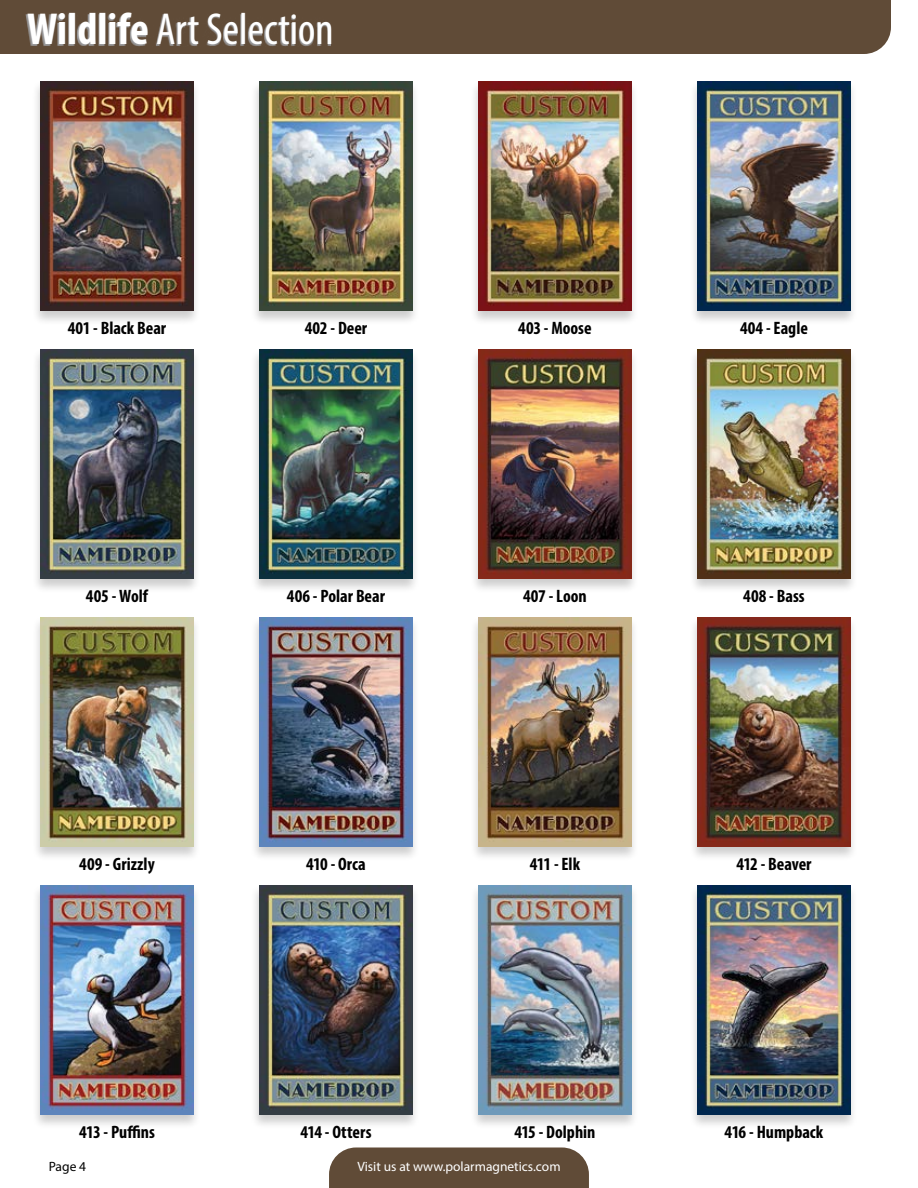
<style>
.page{position:relative;width:918px;height:1188px;background:#fff}
.page>*{position:absolute;margin:0;border:0;box-sizing:border-box;transform-origin:0 0}
.t1{font:condensed 45px "Myriad Pro";color:#fff}
.t2{font:700 condensed 18px "Myriad Pro";color:#000}
.t3{font:13.5px "Myriad Pro";color:#fff}
.t4{font:13.5px "Myriad Pro";color:#000}
.s1{font-weight:700}
</style>
<div class="page">
<div style="left:0;top:0;width:891px;height:54px;background:#604b37"></div>
<div style="left:32px;top:80px;width:168px;height:246px;background:#000;opacity:.2"></div>
<img style="left:41px;top:81px;width:153px;height:230px">
<div style="left:32px;top:348px;width:168px;height:246px;background:#000;opacity:.2"></div>
<img style="left:41px;top:349px;width:153px;height:230px">
<div style="left:32px;top:615px;width:168px;height:247px;background:#000;opacity:.2"></div>
<img style="left:41px;top:617px;width:153px;height:230px">
<div style="left:32px;top:883px;width:168px;height:247px;background:#000;opacity:.2"></div>
<img style="left:41px;top:885px;width:153px;height:230px">
<div style="left:251px;top:80px;width:168px;height:246px;background:#000;opacity:.2"></div>
<img style="left:259px;top:81px;width:154px;height:230px">
<div style="left:251px;top:348px;width:168px;height:246px;background:#000;opacity:.2"></div>
<img style="left:259px;top:349px;width:154px;height:230px">
<div style="left:251px;top:615px;width:168px;height:247px;background:#000;opacity:.2"></div>
<img style="left:259px;top:617px;width:154px;height:230px">
<div style="left:251px;top:883px;width:168px;height:247px;background:#000;opacity:.2"></div>
<img style="left:259px;top:885px;width:154px;height:230px">
<div style="left:470px;top:80px;width:168px;height:246px;background:#000;opacity:.2"></div>
<img style="left:478px;top:81px;width:154px;height:230px">
<div style="left:470px;top:348px;width:168px;height:246px;background:#000;opacity:.2"></div>
<img style="left:478px;top:349px;width:154px;height:230px">
<div style="left:470px;top:615px;width:168px;height:247px;background:#000;opacity:.2"></div>
<img style="left:478px;top:617px;width:154px;height:230px">
<div style="left:470px;top:883px;width:168px;height:247px;background:#000;opacity:.2"></div>
<img style="left:478px;top:885px;width:154px;height:230px">
<div style="left:689px;top:80px;width:168px;height:246px;background:#000;opacity:.2"></div>
<img style="left:697px;top:81px;width:153px;height:230px">
<div style="left:689px;top:348px;width:168px;height:246px;background:#000;opacity:.2"></div>
<img style="left:697px;top:349px;width:153px;height:230px">
<div style="left:689px;top:615px;width:168px;height:247px;background:#000;opacity:.2"></div>
<img style="left:697px;top:617px;width:153px;height:230px">
<div style="left:689px;top:883px;width:168px;height:247px;background:#000;opacity:.2"></div>
<img style="left:697px;top:885px;width:153px;height:230px">
<div style="left:329px;top:1148px;width:260px;height:40px;background:#604b37"></div>
<svg style="left:25px;top:15px;width:306px;height:32px;background:#76695e"></svg>
<h1 class="t1" style="left:27px;top:2px;width:308px"><span class="s1">Wildlife</span> Art Selection</h1>
<p class="t2" style="left:68px;top:317px;width:100px">401 - Black Bear</p>
<p class="t2" style="left:305px;top:317px;width:64px">402 - Deer</p>
<p class="t2" style="left:518px;top:317px;width:75px">403 - Moose</p>
<p class="t2" style="left:740px;top:317px;width:69px">404 - Eagle</p>
<p class="t2" style="left:86px;top:585px;width:64px">405 - Wolf</p>
<p class="t2" style="left:287px;top:585px;width:100px">406 - Polar Bear</p>
<p class="t2" style="left:523px;top:585px;width:65px">407 - Loon</p>
<p class="t2" style="left:743px;top:585px;width:63px">408 - Bass</p>
<p class="t2" style="left:79px;top:853px;width:77px">409 - Grizzly</p>
<p class="t2" style="left:306px;top:853px;width:61px">410 - Orca</p>
<p class="t2" style="left:530px;top:853px;width:52px">411 - Elk</p>
<p class="t2" style="left:736px;top:853px;width:77px">412 - Beaver</p>
<p class="t2" style="left:79px;top:1121px;width:77px">413 - Puffins</p>
<p class="t2" style="left:300px;top:1121px;width:73px">414 - Otters</p>
<p class="t2" style="left:514px;top:1121px;width:83px">415 - Dolphin</p>
<p class="t2" style="left:725px;top:1121px;width:100px">416 - Humpback</p>
<p class="t4" style="left:49px;top:1158px;width:39px">Page 4</p>
<p class="t3" style="left:357px;top:1158px;width:205px">Visit us at www.polarmagnetics.com</p>
</div>
